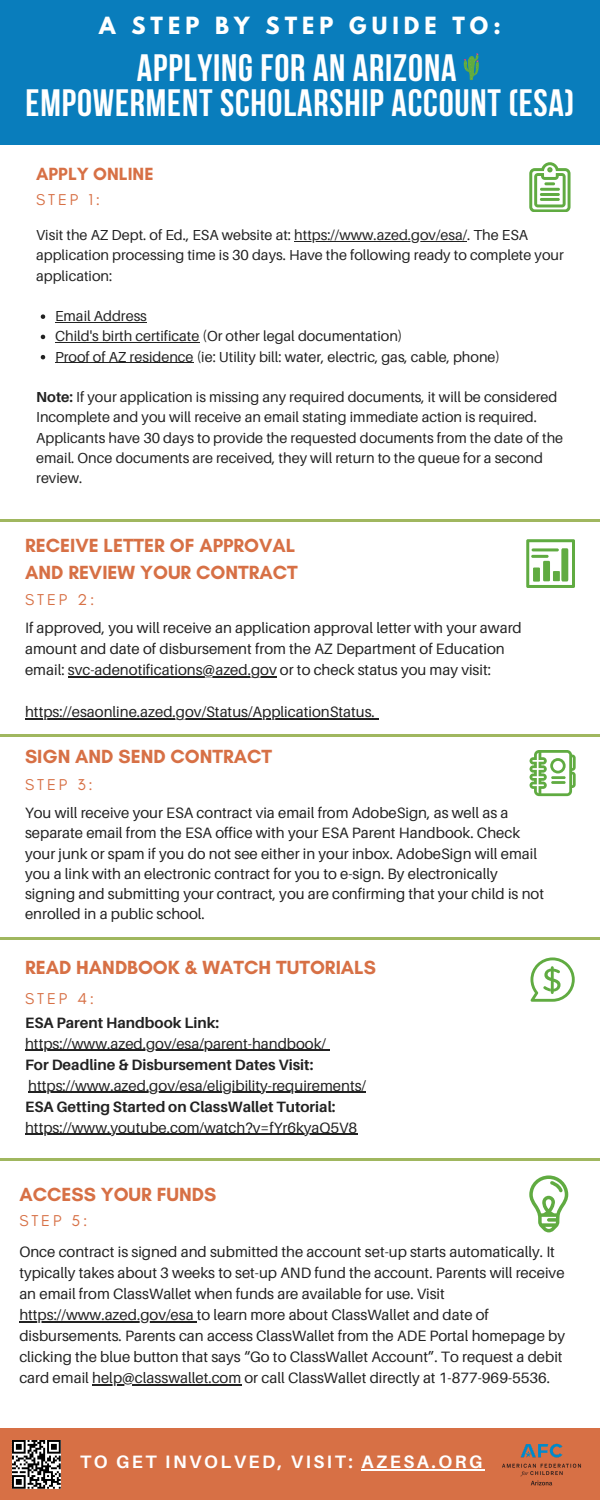
<style>
.page{position:relative;width:600px;height:1500px;background:#fff}
.page>*{position:absolute;margin:0;border:0;box-sizing:border-box;transform-origin:0 0}
.t1{font:700 38px/35.2px "Bebas Neue";letter-spacing:.02em;color:#fff;text-align:center}
.t2{font:700 21px "League Spartan";letter-spacing:.24em;color:#fff}
.t3{font:700 19.4px/27px "Glacial Indifference";color:#d77045}
.t4{font:700 18px "Aileron";letter-spacing:.14em;color:#fff}
.t5{font:700 18px "Glacial Indifference";color:#d77045}
.t6{font:16px "Glacial Indifference";letter-spacing:.18em;color:#d77045}
.t7{font:15px/21px "Aileron";color:#222}
.t8{font:700 15px "Aileron";color:#222}
.t9{font:14.5px/20.2px "Aileron";color:#222}
.s1{font-weight:700}
</style>
<div class="page">
<svg style="left:529px;top:163px;width:42px;height:49px"></svg>
<hr style="left:540px;top:188px;width:20px;height:3px;background:#60ab41">
<hr style="left:540px;top:193px;width:20px;height:3px;background:#60ab41">
<hr style="left:540px;top:198px;width:20px;height:3px;background:#60ab41">
<svg style="left:530px;top:750px;width:46px;height:46px"></svg>
<hr style="left:551px;top:776px;width:15px;height:3px;background:#60ab41">
<hr style="left:551px;top:781px;width:15px;height:3px;background:#60ab41">
<svg style="left:530px;top:957px;width:45px;height:45px"></svg>
<svg style="left:529px;top:1176px;width:39px;height:56px"></svg>
<div style="left:0;top:1428px;width:600px;height:72px;background:#d77045"></div>
<hr style="left:0;top:519px;width:600px;height:3px;background:#a0b75f">
<div style="left:0;top:0;width:600px;height:145px;background:#097dbc"></div>
<img style="left:484px;top:1443px;width:97px;height:43px">
<hr style="left:0;top:734px;width:600px;height:3px;background:#a0b75f">
<svg style="left:526px;top:539px;width:49px;height:49px"></svg>
<hr style="left:532px;top:548px;width:27px;height:3px;background:#60ab41;border-radius:2px">
<hr style="left:0;top:937px;width:600px;height:3px;background:#a0b75f">
<hr style="left:0;top:1158px;width:600px;height:3px;background:#a0b75f">
<svg style="left:463px;top:53px;width:16px;height:27px"></svg>
<svg style="left:12px;top:1440px;width:49px;height:49px;background:#7a7a7a"></svg>
<svg style="left:41px;top:314px;width:4px;height:5px"></svg>
<hr style="left:55px;top:322px;width:92px;height:1px;background:#222">
<svg style="left:41px;top:335px;width:4px;height:4px"></svg>
<hr style="left:65px;top:342px;width:134px;height:1px;background:#222">
<svg style="left:41px;top:355px;width:4px;height:4px"></svg>
<hr style="left:64px;top:362px;width:130px;height:1px;background:#222">
<hr style="left:294px;top:241px;width:173px;height:1px;background:#222">
<hr style="left:68px;top:676px;width:209px;height:1px;background:#222">
<hr style="left:25px;top:718px;width:350px;height:1px;background:#222">
<hr style="left:19px;top:1321px;width:178px;height:2px;background:#222">
<hr style="left:92px;top:1384px;width:149px;height:2px;background:#222">
<hr style="left:361px;top:1470px;width:124px;height:1px;background:#fff">
<hr style="left:25px;top:1050px;width:301px;height:1px;background:#222">
<hr style="left:28px;top:1092px;width:338px;height:1px;background:#222">
<hr style="left:25px;top:1134px;width:332px;height:1px;background:#222">
<h2 class="t2" style="left:99px;top:16px;width:403px">A STEP BY STEP GUIDE TO:</h2>
<h1 class="t1" style="left:26px;top:54px;width:550px">APPLYING FOR AN ARIZONA<br>EMPOWERMENT SCHOLARSHIP ACCOUNT (ESA)</h1>
<p class="t5" style="left:36px;top:163px;width:119px">APPLY ONLINE</p>
<p class="t6" style="left:36px;top:190px;width:66px">STEP 1:</p>
<p class="t9" style="left:36px;top:225px;width:529px">Visit the AZ Dept. of Ed., ESA website at: https://www.azed.gov/esa/. The ESA application processing time is 30 days. Have the following ready to complete your application:</p>
<p class="t9" style="left:55px;top:306px;width:447px">Email Address<br>Child's birth certificate (Or other legal documentation)<br>Proof of AZ residence (ie: Utility bill: water, electric, gas, cable, phone)</p>
<p class="t9" style="left:36px;top:387px;width:529px"><span class="s1">Note:</span> If your application is missing any required documents, it will be considered Incomplete and you will receive an email stating immediate action is required.<br>Applicants have 30 days to provide the requested documents from the date of the email. Once documents are received, they will return to the queue for a second review.</p>
<p class="t3" style="left:25px;top:531px;width:274px">RECEIVE LETTER OF APPROVAL<br>AND REVIEW YOUR CONTRACT</p>
<p class="t6" style="left:25px;top:590px;width:71px">STEP 2:</p>
<p class="t7" style="left:25px;top:617px;width:498px">If approved, you will receive an application approval letter with your award amount and date of disbursement from the AZ Department of Education email: svc-adenotifications@azed.gov or to check status you may visit:</p>
<p class="t7" style="left:25px;top:701px;width:351px">https://esaonline.azed.gov/Status/ApplicationStatus.</p>
<p class="t3" style="left:25px;top:743px;width:249px">SIGN AND SEND CONTRACT</p>
<p class="t6" style="left:25px;top:775px;width:69px">STEP 3:</p>
<p class="t7" style="left:25px;top:802px;width:520px;line-height:20.2px">You will receive your ESA contract via email from AdobeSign, as well as a separate email from the ESA office with your ESA Parent Handbook. Check your junk or spam if you do not see either in your inbox. AdobeSign will email you a link with an electronic contract for you to e-sign. By electronically signing and submitting your contract, you are confirming that your child is not enrolled in a public school.</p>
<p class="t3" style="left:25px;top:953px;width:352px">READ HANDBOOK &amp; WATCH TUTORIALS</p>
<p class="t6" style="left:25px;top:989px;width:71px">STEP 4:</p>
<p class="t8" style="left:25px;top:1013px;width:196px">ESA Parent Handbook Link:</p>
<p class="t7" style="left:25px;top:1033px;width:303px">https://www.azed.gov/esa/parent-handbook/</p>
<p class="t8" style="left:25px;top:1055px;width:290px">For Deadline &amp; Disbursement Dates Visit:</p>
<p class="t7" style="left:28px;top:1075px;width:339px">https://www.azed.gov/esa/eligibility-requirements/</p>
<p class="t8" style="left:25px;top:1097px;width:312px">ESA Getting Started on ClassWallet Tutorial:</p>
<p class="t7" style="left:25px;top:1117px;width:334px">https://www.youtube.com/watch?v=fYr6kyaQ5V8</p>
<p class="t3" style="left:19px;top:1180px;width:199px">ACCESS YOUR FUNDS</p>
<p class="t6" style="left:19px;top:1211px;width:70px">STEP 5:</p>
<p class="t7" style="left:19px;top:1241px;width:547px">Once contract is signed and submitted the account set-up starts automatically. It typically takes about 3 weeks to set-up AND fund the account. Parents will receive an email from ClassWallet when funds are available for use. Visit https://www.azed.gov/esa to learn more about ClassWallet and date of disbursements. Parents can access ClassWallet from the ADE Portal homepage by clicking the blue button that says “Go to ClassWallet Account”. To request a debit card email help@classwallet.com or call ClassWallet directly at 1-877-969-5536.</p>
<p class="t4" style="left:80px;top:1451px;width:404px">TO GET INVOLVED, VISIT: AZESA.ORG</p>
</div>
